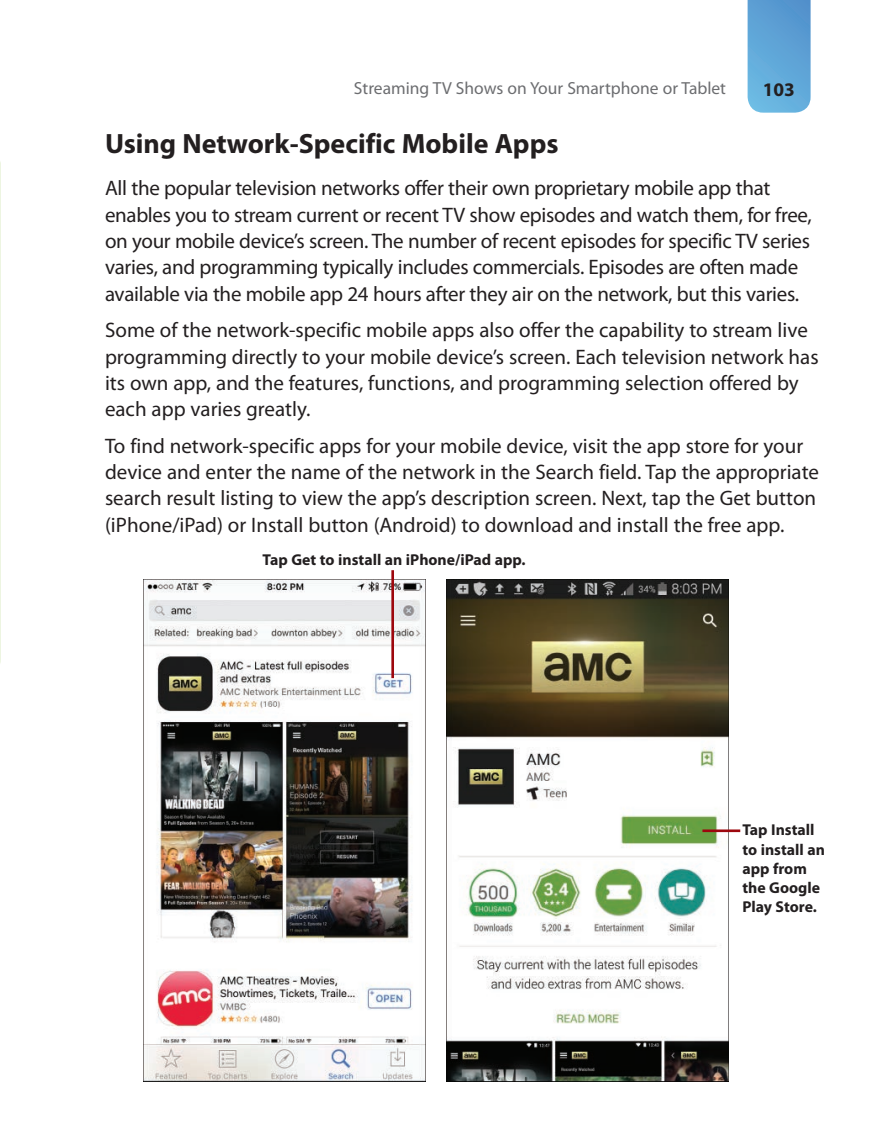
<style>
.page{position:relative;width:882px;height:1142px;background:#fff}
.page>*{position:absolute;margin:0;border:0;box-sizing:border-box;transform-origin:0 0}
.t1{font:700 28px "Myriad Pro";color:#231f20}
.t2{font:21px/26.2px "Myriad Pro";color:#231f20}
.t3{font:700 19.25px "Myriad Pro";color:#231f20}
.t4{font:17.5px "Myriad Pro";color:#6c6d70}
.t5{font:700 15.75px/19.2px "Myriad Pro";color:#231f20}
</style>
<div class="page">
<svg style="left:748px;top:0;width:63px;height:113px"></svg>
<svg style="left:0;top:161px;width:1px;height:502px"></svg>
<img style="left:143px;top:580px;width:282px;height:501px">
<img style="left:446px;top:580px;width:283px;height:501px">
<hr style="left:391px;top:570px;width:3px;height:108px;background:#9d070d">
<hr style="left:702px;top:829px;width:38px;height:3px;background:#9d070d">
<p class="t4" style="left:354px;top:82px;width:374px">Streaming TV Shows on Your Smartphone or Tablet</p>
<p class="t3" style="left:763px;top:82px;width:34px">103</p>
<h1 class="t1" style="left:105px;top:133px;width:455px">Using Network-Specific Mobile Apps</h1>
<p class="t2" style="left:105px;top:177px;width:708px">All the popular television networks offer their own proprietary mobile app that enables you to stream current or recent TV show episodes and watch them, for free, on your mobile device’s screen. The number of recent episodes for specific TV series varies, and programming typically includes commercials. Episodes are often made available via the mobile app 24 hours after they air on the network, but this varies.</p>
<p class="t2" style="left:105px;top:319px;width:715px">Some of the network-specific mobile apps also offer the capability to stream live programming directly to your mobile device’s screen. Each television network has its own app, and the features, functions, and programming selection offered by each app varies greatly.</p>
<p class="t2" style="left:105px;top:434px;width:716px">To find network-specific apps for your mobile device, visit the app store for your device and enter the name of the network in the Search field. Tap the appropriate search result listing to view the app’s description screen. Next, tap the Get button (iPhone/iPad) or Install button (Android) to download and install the free app.</p>
<p class="t5" style="left:263px;top:551px;width:264px">Tap Get to install an iPhone/iPad app.</p>
<p class="t5" style="left:742px;top:821px;width:84px">Tap Install to install an app from the Google<br>Play Store.</p>
</div>
